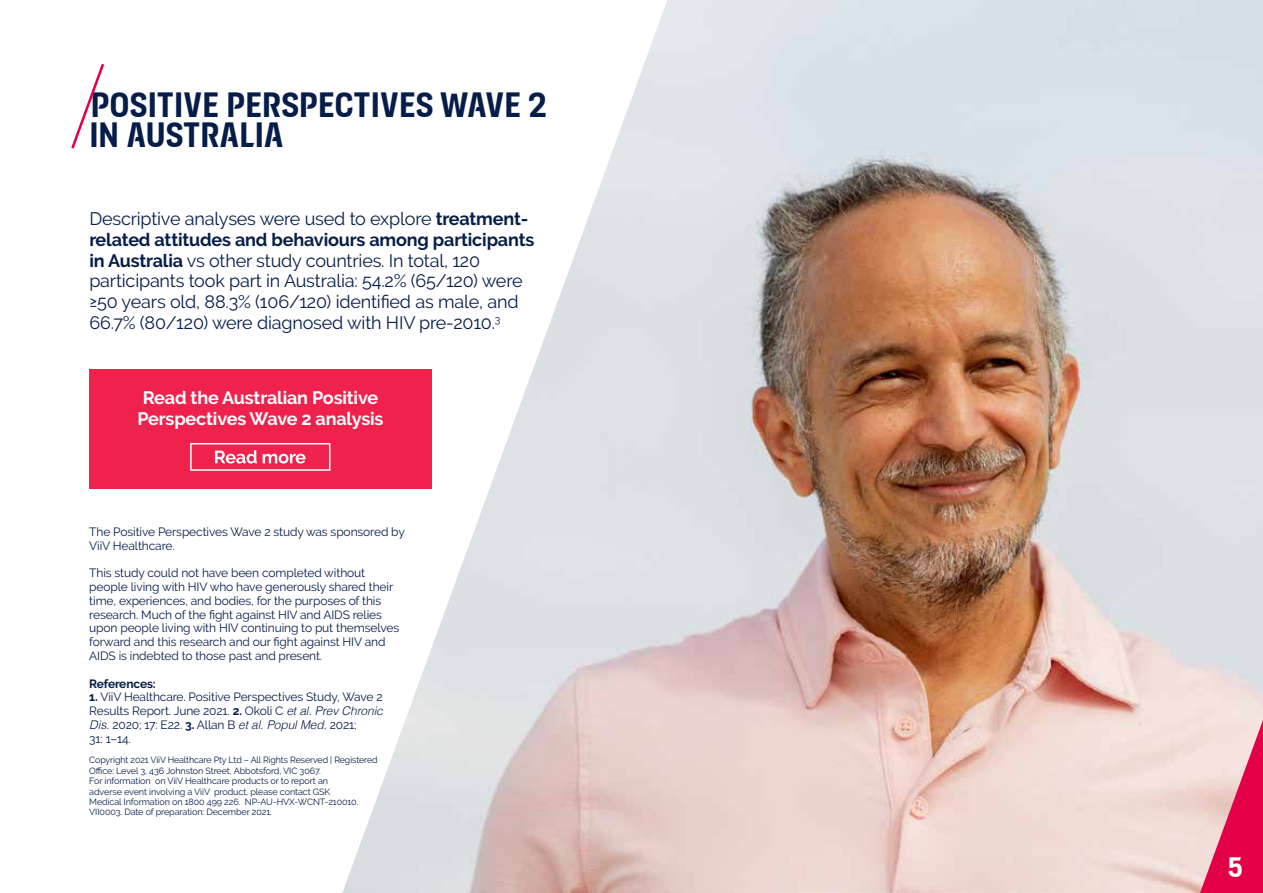
<style>
.page{position:relative;width:1263px;height:893px;background:#fff}
.page>*{position:absolute;margin:0;border:0;box-sizing:border-box;transform-origin:0 0}
.t1{font:700 37.5px/30px "Breakthrough";color:#071d49}
.t2{font:700 30px "Breakthrough";color:#fff}
.t3{font:18px/20.7px "Raleway";letter-spacing:-.01em;color:#071d49}
.t4{font:700 18px/20.7px "Raleway";letter-spacing:-.01em;color:#fff}
.t5{font:12px/13.8px "Raleway";letter-spacing:-.01em;color:#071d49}
.t6{font:700 12px "Raleway";letter-spacing:-.015em;color:#071d49}
.t7{font:9px/10.4px "Raleway";letter-spacing:-.01em;color:#071d49}
.s1{font-weight:700}
.s2{font-family:"Helvetica";font-weight:300;font-style:italic}
</style>
<div class="page">
<svg style="left:71px;top:64px;width:33px;height:85px"></svg>
<img style="left:342px;top:0;width:921px;height:893px">
<div style="left:89px;top:369px;width:343px;height:120px;background:#ee224d"></div>
<svg style="left:215px;top:450px;width:91px;height:13px"></svg>
<div style="left:190px;top:443px;width:140px;height:28px;border:2px solid #fff"></div>
<svg style="left:1200px;top:461px;width:63px;height:432px;background:#e4b3c2"></svg>
<h1 class="t1" style="left:89px;top:89px;width:459px">POSITIVE PERSPECTIVES WAVE 2<br>IN AUSTRALIA</h1>
<p class="t3" style="left:89px;top:209px;width:446px">Descriptive analyses were used to explore <span class="s1">treatment&shy;related attitudes and behaviours among participants in Australia</span> vs other study countries. In total, 120 participants took part in Australia: 54.2% (65/120) were ≥50 years old, 88.3% (106/120) identified as male, and 66.7% (80/120) were diagnosed with HIV pre-2010.<sup>3</sup></p>
<h3 class="t4" style="left:137px;top:388px;width:248px">Read the Australian Positive<br>Perspectives Wave 2 analysis</h3>
<p class="t5" style="left:89px;top:525px;width:317px">The Positive Perspectives Wave 2 study was sponsored by<br>ViiV Healthcare.</p>
<p class="t5" style="left:89px;top:566px;width:311px">This study could not have been completed without people living with HIV who have generously shared their time, experiences, and bodies, for the purposes of this research. Much of the fight against HIV and AIDS relies upon people living with HIV continuing to put themselves forward and this research and our fight against HIV and AIDS is indebted to those past and present.</p>
<p class="t6" style="left:89px;top:676px;width:68px">References:</p>
<p class="t5" style="left:89px;top:690px;width:295px"><span class="s1">1.</span> ViiV Healthcare. Positive Perspectives Study, Wave 2<br>Results Report. June 2021. <span class="s1">2.</span> Okoli C <span class="s2">et al. Prev Chronic Dis.</span> 2020; 17: E22. <span class="s1">3.</span> Allan B <span class="s2">et al. Popul Med.</span> 2021;<br>31: 1–14.</p>
<p class="t7" style="left:89px;top:755px;width:290px">Copyright 2021 ViiV Healthcare Pty Ltd – All Rights Reserved | Registered Office: Level 3, 436 Johnston Street, Abbotsford, VIC 3067.<br>For information on ViiV Healthcare products or to report an<br>adverse event involving a ViiV product, please contact GSK<br>Medical Information on 1800 499 226. NP-AU-HVX-WCNT-210010.<br>VII0003. Date of preparation: December 2021.</p>
<h2 class="t2" style="left:1228px;top:848px;width:16px">5</h2>
</div>
